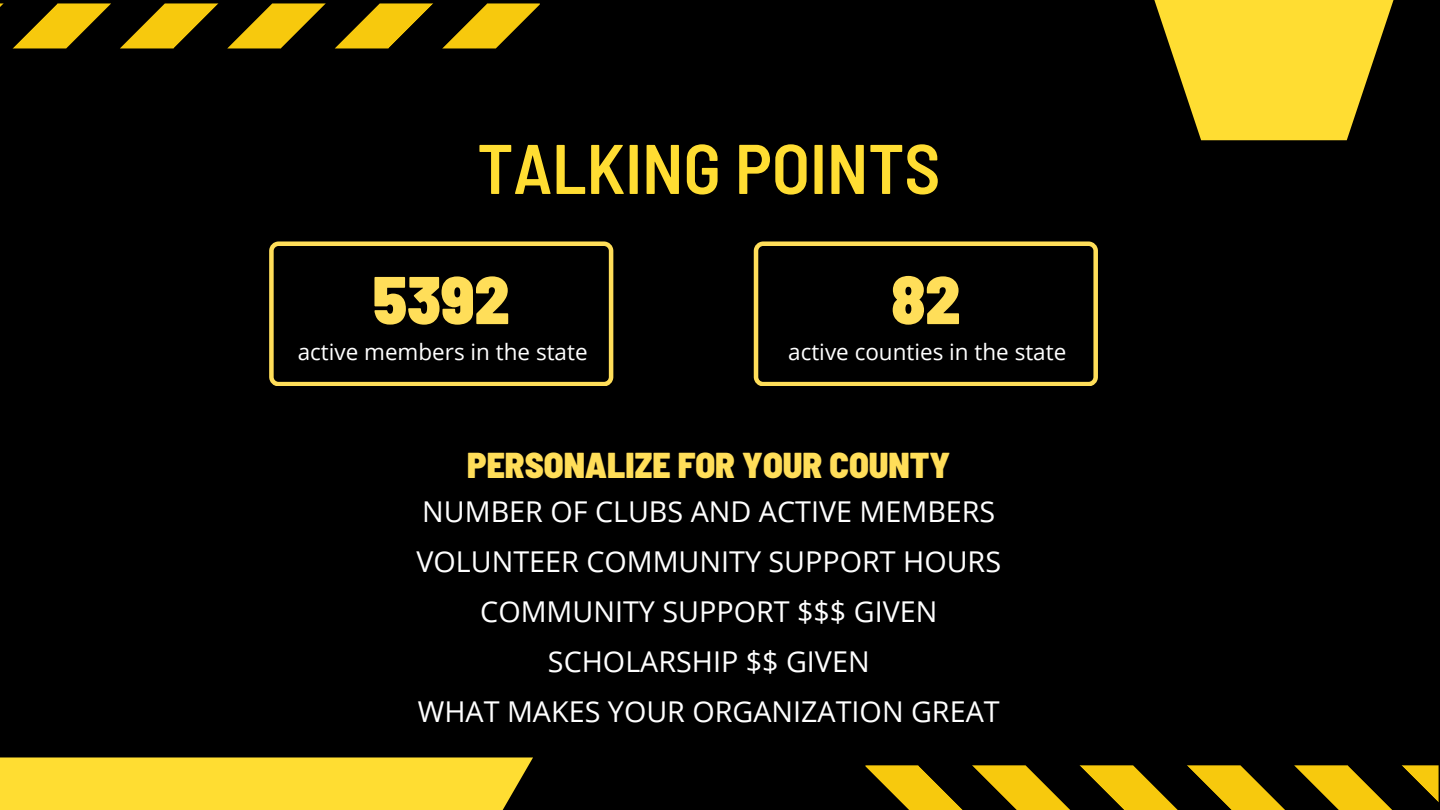
<style>
.page{position:relative;width:1440px;height:810px;background:#000}
.page>*{position:absolute;margin:0;border:0;box-sizing:border-box;transform-origin:0 0}
.t1{font:600 semi-condensed 70.1px "Barlow";color:#ffdd32}
.t2{font:900 semi-condensed 67.4px "Barlow";color:#ffde59}
.t3{font:900 semi-condensed 35.9px "Barlow";color:#ffde59}
.t4{font:28.7px "Open Sans";color:#fff}
.t5{font:22.5px "Open Sans";color:#fff}
</style>
<div class="page">
<svg style="left:269px;top:241px;width:344px;height:145px"></svg>
<div style="left:0;top:757px;width:533px;height:53px;background:#ffdd32"></div>
<svg style="left:865px;top:765px;width:574px;height:45px"></svg>
<svg style="left:0;top:3px;width:540px;height:45px"></svg>
<svg style="left:1154px;top:0;width:240px;height:140px"></svg>
<svg style="left:754px;top:241px;width:344px;height:145px"></svg>
<h1 class="t1" style="left:477px;top:124px;width:465px">TALKING POINTS</h1>
<p class="t2" style="left:373px;top:257px;width:138px">5392</p>
<p class="t5" style="left:298px;top:336px;width:291px">active members in the state</p>
<h3 class="t2" style="left:891px;top:257px;width:71px">82</h3>
<h2 class="t5" style="left:788px;top:336px;width:280px">active counties in the state</h2>
<p class="t3" style="left:467px;top:443px;width:485px">PERSONALIZE FOR YOUR COUNTY</p>
<p class="t4" style="left:422px;top:492px;width:575px">NUMBER OF CLUBS AND ACTIVE MEMBERS</p>
<h1 class="t4" style="left:416px;top:542px;width:586px">VOLUNTEER COMMUNITY SUPPORT HOURS</h1>
<h3 class="t4" style="left:480px;top:592px;width:459px">COMMUNITY SUPPORT $$$ GIVEN</h3>
<h3 class="t4" style="left:548px;top:642px;width:323px">SCHOLARSHIP $$ GIVEN</h3>
<h3 class="t4" style="left:418px;top:691px;width:583px">WHAT MAKES YOUR ORGANIZATION GREAT</h3>
</div>
